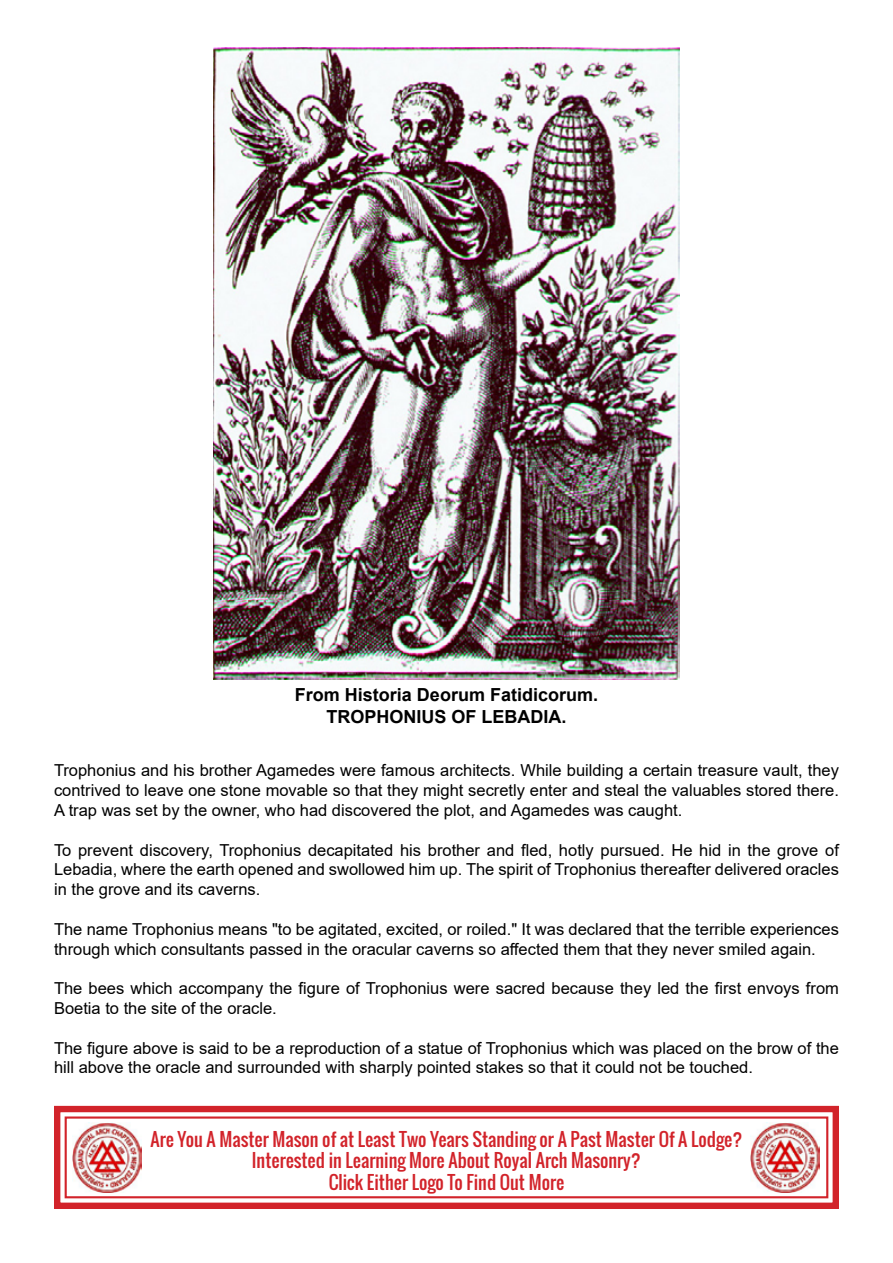
<style>
.page{position:relative;width:893px;height:1263px;background:#fff}
.page>*{position:absolute;margin:0;border:0;box-sizing:border-box;transform-origin:0 0}
.t1{font:18px "Oswald";color:#d2232a}
.t2{font:700 18px "Arial";color:#000}
.t3{font:16.5px/19.8px "Arial";color:#000}
</style>
<div class="page">
<img style="left:213px;top:48px;width:467px;height:631px">
<svg style="left:54px;top:1105px;width:785px;height:104px"></svg>
<div style="left:65px;top:1116px;width:763px;height:82px;border:2px solid #d2232a"></div>
<img style="left:72px;top:1123px;width:70px;height:69px">
<img style="left:750px;top:1123px;width:69px;height:69px">
<p class="t2" style="left:295px;top:682px;width:305px">From Historia Deorum Fatidicorum.</p>
<p class="t2" style="left:326px;top:704px;width:242px">TROPHONIUS OF LEBADIA.</p>
<p class="t3" style="left:54px;top:761px;width:786px;text-align:justify">Trophonius and his brother Agamedes were famous architects. While building a certain treasure vault, they contrived to leave one stone movable so that they might secretly enter and steal the valuables stored there.<br>A trap was set by the owner, who had discovered the plot, and Agamedes was caught.</p>
<p class="t3" style="left:54px;top:840px;width:786px;text-align:justify">To prevent discovery, Trophonius decapitated his brother and fled, hotly pursued. He hid in the grove of Lebadia, where the earth opened and swollowed him up. The spirit of Trophonius thereafter delivered oracles in the grove and its caverns.</p>
<p class="t3" style="left:54px;top:919px;width:786px">The name Trophonius means "to be agitated, excited, or roiled." It was declared that the terrible experiences through which consultants passed in the oracular caverns so affected them that they never smiled again.</p>
<p class="t3" style="left:54px;top:978px;width:786px">The bees which accompany the figure of Trophonius were sacred because they led the first envoys from<br>Boetia to the site of the oracle.</p>
<p class="t3" style="left:54px;top:1038px;width:786px">The figure above is said to be a reproduction of a statue of Trophonius which was placed on the brow of the hill above the oracle and surrounded with sharply pointed stakes so that it could not be touched.</p>
<p class="t1" style="left:150px;top:1125px;width:594px">Are You A Master Mason of at Least Two Years Standing or A Past Master Of A Lodge?</p>
<p class="t1" style="left:252px;top:1147px;width:391px">Interested in Learning More About Royal Arch Masonry?</p>
<p class="t1" style="left:329px;top:1168px;width:237px">Click Either Logo To Find Out More</p>
</div>
